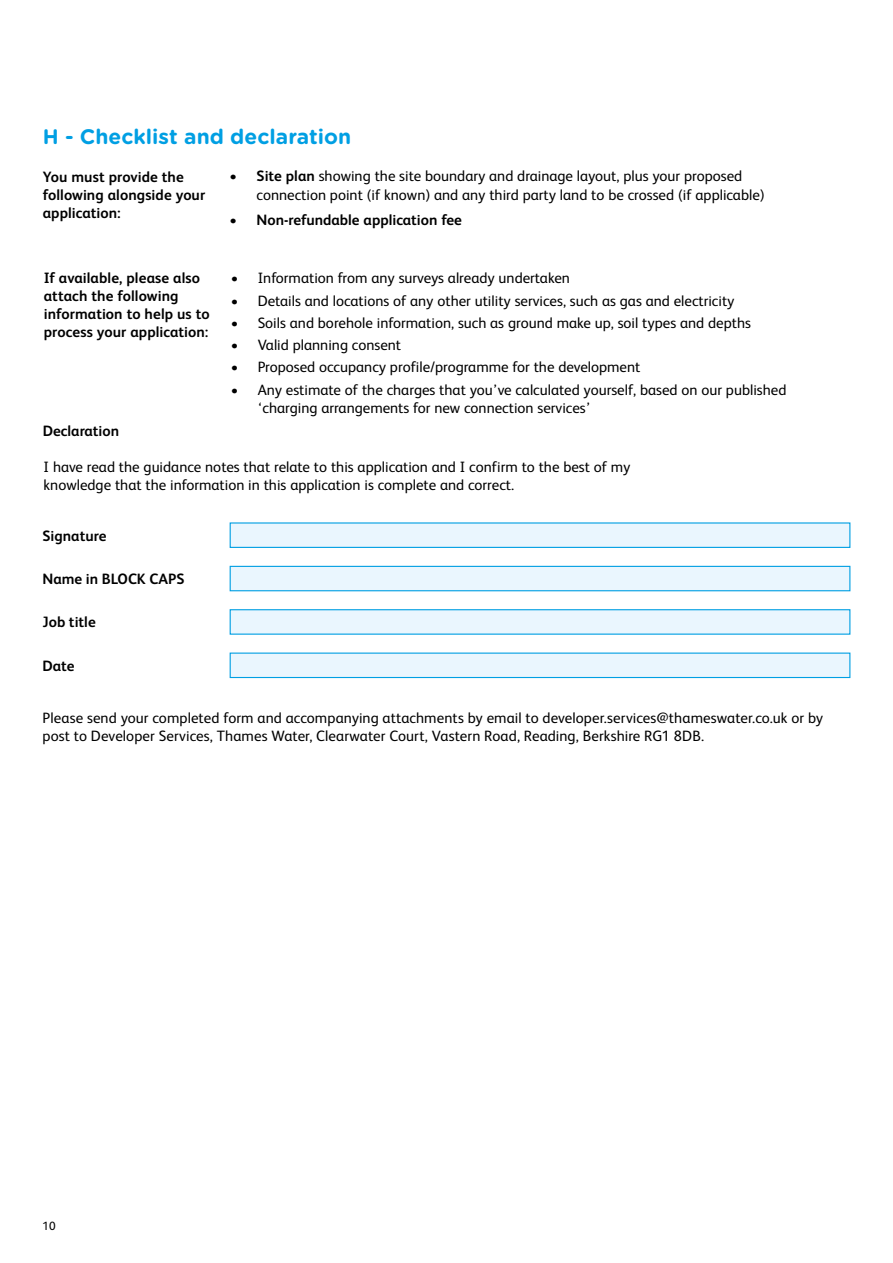
<style>
.page{position:relative;width:893px;height:1263px;background:#fff}
.page>*{position:absolute;margin:0;border:0;box-sizing:border-box;transform-origin:0 0}
.t1{font:700 21px "Gotham Rounded";color:#009fe3}
.t2{font:15px/18px "FS Albert";color:#000}
.t3{font:700 15px/18px "FS Albert";color:#000}
.t4{font:12px "FS Albert";color:#000}
.s1{font-weight:700}
</style>
<div class="page">
<div style="left:230px;top:522px;width:620px;height:26px;background:#eaf6fe;border:1px solid #009fe3"></div>
<div style="left:230px;top:566px;width:620px;height:25px;background:#eaf6fe;border:1px solid #009fe3"></div>
<div style="left:230px;top:609px;width:620px;height:26px;background:#eaf6fe;border:1px solid #009fe3"></div>
<div style="left:230px;top:652px;width:620px;height:26px;background:#eaf6fe;border:1px solid #009fe3"></div>
<h1 class="t1" style="left:43px;top:122px;width:310px">H - Checklist and declaration</h1>
<p class="t2" style="left:257px;top:167px;width:510px;text-indent:-27px"><span class="s1">• Site plan</span> showing the site boundary and drainage layout, plus your proposed connection point (if known) and any third party land to be crossed (if applicable)</p>
<p class="t3" style="left:230px;top:210px;width:234px">• Non-refundable application fee</p>
<p class="t3" style="left:43px;top:168px;width:164px">You must provide the following alongside your application:</p>
<p class="t3" style="left:44px;top:268px;width:167px">If available, please also attach the following information to help us to process your application:</p>
<p class="t2" style="left:231px;top:268px;width:341px">• Information from any surveys already undertaken</p>
<p class="t2" style="left:231px;top:291px;width:505px">• Details and locations of any other utility services, such as gas and electricity</p>
<p class="t2" style="left:231px;top:313px;width:522px">• Soils and borehole information, such as ground make up, soil types and depths</p>
<p class="t2" style="left:231px;top:335px;width:172px">• Valid planning consent</p>
<p class="t2" style="left:231px;top:358px;width:411px">• Proposed occupancy profile/programme for the development</p>
<p class="t2" style="left:258px;top:380px;width:530px;text-indent:-27px">• Any estimate of the charges that you’ve calculated yourself, based on our published ‘charging arrangements for new connection services’</p>
<p class="t3" style="left:43px;top:421px;width:78px">Declaration</p>
<p class="t2" style="left:44px;top:457px;width:588px">I have read the guidance notes that relate to this application and I confirm to the best of my knowledge that the information in this application is complete and correct.</p>
<p class="t3" style="left:43px;top:526px;width:65px">Signature</p>
<p class="t3" style="left:43px;top:569px;width:144px">Name in BLOCK CAPS</p>
<p class="t3" style="left:43px;top:613px;width:55px">Job title</p>
<p class="t3" style="left:43px;top:656px;width:34px">Date</p>
<p class="t2" style="left:43px;top:708px;width:782px">Please send your completed form and accompanying attachments by email to developer.services@thameswater.co.uk or by post to Developer Services, Thames Water, Clearwater Court, Vastern Road, Reading, Berkshire RG1 8DB.</p>
<p class="t4" style="left:43px;top:1217px;width:15px">10</p>
</div>
